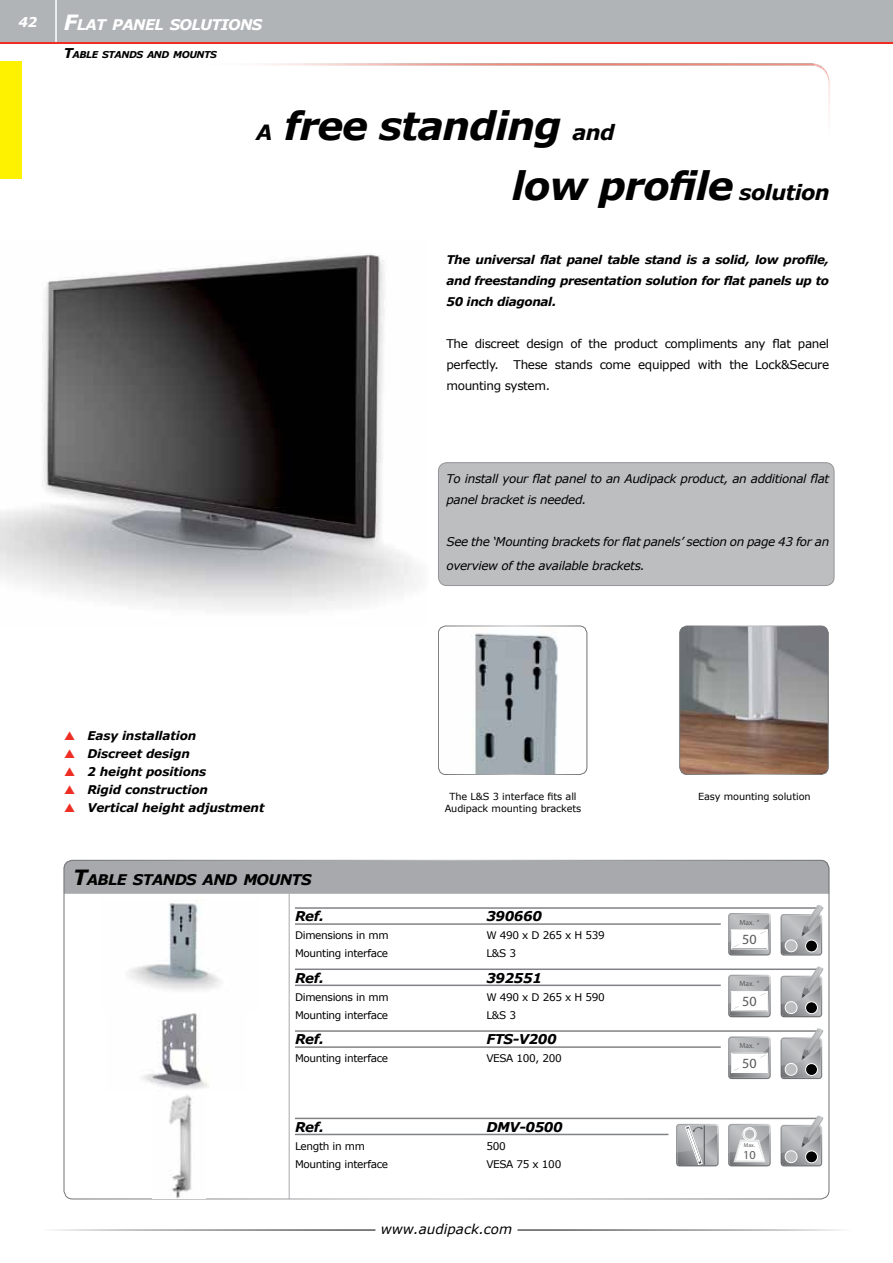
<style>
.page{position:relative;width:893px;height:1263px;background:#fff}
.page>*{position:absolute;margin:0;border:0;box-sizing:border-box;transform-origin:0 0}
.t1{font:italic 700 39px/60px "Verdana";letter-spacing:-.03em;color:#000}
.t2{font:italic 700 14.7px "Verdana";letter-spacing:-.045em;color:#000}
.t3{font:italic 700 14.7px "Verdana";letter-spacing:-.045em;color:#fff}
.t4{font:14.1px "Myriad Pro";color:#58595b}
.t5{font:italic 700 13.5px "Verdana";letter-spacing:-.03em;color:#000}
.t6{font:italic 13.5px "Verdana";color:#000}
.t7{font:italic 700 13.5px "Verdana";color:#fff}
.t8{font:12.15px "Myriad Pro";color:#58595b}
.t9{font:italic 700 12px/18px "Verdana";letter-spacing:-.01em;color:#000;text-align:justify}
.t10{font:italic 12px/21px "Verdana";letter-spacing:-.03em;color:#000}
.t11{font:12px/21px "Verdana";letter-spacing:-.03em;color:#000;text-align:justify}
.t12{font:10.5px "Verdana";letter-spacing:-.03em;color:#000}
.t13{font:9.75px/11.7px "Verdana";letter-spacing:-.01em;color:#000;text-align:center}
.t14{font:italic 700 9.45px "Verdana";letter-spacing:-.045em;color:#000}
.t15{font:7.5px "Myriad Pro";letter-spacing:.005em;color:#58595b}
.t16{font:5.7px "Myriad Pro";color:#58595b}
.s1{font-size:21px}
.s2{font-size:13.5px}
</style>
<div class="page">
<img style="left:0;top:254px;width:418px;height:356px">
<img style="left:438px;top:626px;width:149px;height:148px">
<div style="left:438px;top:626px;width:149px;height:149px;border:1px solid #fff;border-radius:8px"></div>
<img style="left:680px;top:626px;width:148px;height:148px">
<div style="left:680px;top:626px;width:148px;height:149px;border:1px solid #fff;border-radius:8px"></div>
<div style="left:438px;top:463px;width:396px;height:122px;background:#bcbec0;border-radius:9px"></div>
<div style="left:438px;top:462px;width:396px;height:124px;border:1px solid #939598;border-radius:9px"></div>
<img style="left:260px;top:63px;width:570px;height:55px">
<div style="left:64px;top:860px;width:765px;height:34px;background:#a7a9ac"></div>
<hr style="left:289px;top:894px;width:1px;height:305px;background:#a7a9ac">
<hr style="left:295px;top:923px;width:426px;height:2px;background:#808285">
<hr style="left:295px;top:907px;width:528px;height:2px;background:#808285">
<svg style="left:728px;top:913px;width:43px;height:42px"></svg>
<svg style="left:781px;top:905px;width:42px;height:50px;background:#b0b1b3"></svg>
<hr style="left:295px;top:984px;width:426px;height:2px;background:#808285">
<hr style="left:295px;top:968px;width:528px;height:2px;background:#808285">
<svg style="left:728px;top:975px;width:43px;height:42px"></svg>
<svg style="left:781px;top:967px;width:42px;height:50px;background:#afb0b2"></svg>
<hr style="left:295px;top:1046px;width:426px;height:2px;background:#808285">
<hr style="left:295px;top:1030px;width:528px;height:2px;background:#808285">
<svg style="left:728px;top:1036px;width:43px;height:43px"></svg>
<svg style="left:781px;top:1028px;width:42px;height:51px;background:#b0b1b3"></svg>
<hr style="left:295px;top:1134px;width:373px;height:1px;background:#808285">
<hr style="left:295px;top:1118px;width:528px;height:1px;background:#808285">
<svg style="left:728px;top:1124px;width:43px;height:42px"></svg>
<svg style="left:781px;top:1116px;width:42px;height:50px;background:#afb1b3"></svg>
<img style="left:169px;top:1095px;width:24px;height:103px">
<img style="left:142px;top:1013px;width:67px;height:76px">
<img style="left:129px;top:899px;width:92px;height:91px">
<svg style="left:676px;top:1124px;width:43px;height:42px;background:#acadaf"></svg>
<div style="left:0;top:0;width:893px;height:43px;background:#b1b4b6"></div>
<hr style="left:55px;top:0;width:2px;height:43px;background:#fff">
<hr style="left:0;top:43px;width:893px;height:1px;background:#ee2e24">
<div style="left:0;top:61px;width:21px;height:118px;background:#fff200"></div>
<p class="t7" style="left:19px;top:13px;width:20px">42</p>
<p class="t3" style="left:64px;top:14px;width:200px"><span class="s1">F</span>LAT PANEL SOLUTIONS</p>
<p class="t14" style="left:64px;top:48px;width:155px"><span class="s2">T</span>ABLE STANDS AND MOUNTS</p>
<h1 class="t1" style="left:512px;top:95px;width:320px;text-indent:-256px"><span class="s1">A</span> free standing <span class="s1">and<br></span>low profile <span class="s1">solution</span></h1>
<p class="t9" style="left:446px;top:249px;width:384px;line-height:21px">The universal flat panel table stand is a solid, low profile, and freestanding presentation solution for flat panels up to 50 inch diagonal.</p>
<p class="t11" style="left:446px;top:333px;width:384px">The discreet design of the product compliments any flat panel perfectly. These stands come equipped with the Lock&amp;Secure mounting system.</p>
<p class="t10" style="left:446px;top:468px;width:384px">To install your flat panel to an Audipack product, an additional flat panel bracket is needed.</p>
<p class="t10" style="left:446px;top:530px;width:384px;line-height:24px">See the ‘Mounting brackets for flat panels’ section on page 43 for an overview of the available brackets.</p>
<p class="t9" style="left:87px;top:726px;width:179px;text-align:left">Easy installation<br>Discreet design<br>2 height positions<br>Rigid construction<br>Vertical height adjustment</p>
<p class="t13" style="left:445px;top:791px;width:138px">The L&amp;S 3 interface fits all<br>Audipack mounting brackets</p>
<p class="t13" style="left:698px;top:791px;width:114px">Easy mounting solution</p>
<p class="t2" style="left:73px;top:869px;width:240px"><span class="s1">T</span>ABLE STANDS AND MOUNTS</p>
<p class="t5" style="left:295px;top:907px;width:30px">Ref.</p>
<p class="t5" style="left:486px;top:907px;width:57px">390660</p>
<p class="t12" style="left:295px;top:928px;width:95px">Dimensions in mm</p>
<p class="t12" style="left:486px;top:928px;width:120px">W 490 x D 265 x H 539</p>
<p class="t12" style="left:295px;top:946px;width:95px">Mounting interface</p>
<p class="t12" style="left:486px;top:946px;width:31px">L&amp;S 3</p>
<p class="t5" style="left:295px;top:968px;width:30px">Ref.</p>
<p class="t5" style="left:486px;top:968px;width:57px">392551</p>
<p class="t12" style="left:295px;top:990px;width:95px">Dimensions in mm</p>
<p class="t12" style="left:486px;top:990px;width:120px">W 490 x D 265 x H 590</p>
<p class="t12" style="left:295px;top:1008px;width:95px">Mounting interface</p>
<p class="t12" style="left:486px;top:1008px;width:31px">L&amp;S 3</p>
<p class="t5" style="left:295px;top:1030px;width:30px">Ref.</p>
<p class="t5" style="left:486px;top:1030px;width:72px">FTS-V200</p>
<p class="t12" style="left:295px;top:1051px;width:95px">Mounting interface</p>
<p class="t12" style="left:486px;top:1051px;width:77px">VESA 100, 200</p>
<p class="t5" style="left:295px;top:1117px;width:30px">Ref.</p>
<p class="t5" style="left:486px;top:1117px;width:78px">DMV-0500</p>
<p class="t12" style="left:295px;top:1139px;width:71px">Length in mm</p>
<p class="t12" style="left:486px;top:1139px;width:21px">500</p>
<p class="t12" style="left:295px;top:1157px;width:95px">Mounting interface</p>
<p class="t12" style="left:486px;top:1157px;width:76px">VESA 75 x 100</p>
<p class="t6" style="left:381px;top:1219px;width:133px">www.audipack.com</p>
<p class="t15" style="left:739px;top:917px;width:21px">Max. “</p>
<p class="t4" style="left:742px;top:930px;width:16px">50</p>
<p class="t15" style="left:739px;top:979px;width:21px">Max. “</p>
<p class="t4" style="left:742px;top:992px;width:16px">50</p>
<p class="t15" style="left:739px;top:1041px;width:21px">Max. “</p>
<p class="t4" style="left:742px;top:1054px;width:16px">50</p>
<p class="t16" style="left:744px;top:1142px;width:13px">Max.</p>
<p class="t8" style="left:743px;top:1147px;width:14px">10</p>
</div>
